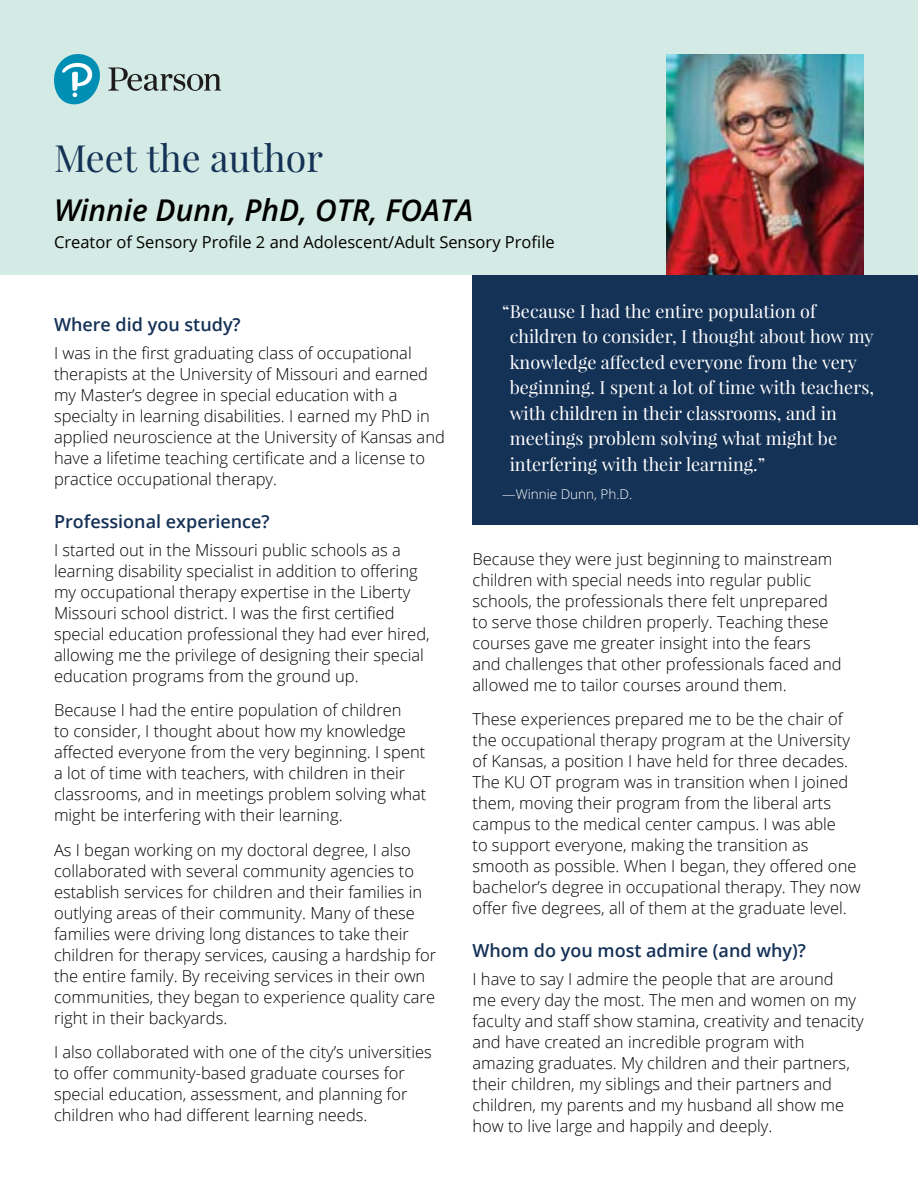
<style>
.page{position:relative;width:918px;height:1188px;background:#fff}
.page>*{position:absolute;margin:0;border:0;box-sizing:border-box;transform-origin:0 0}
.t1{font:37.5px "Playfair Display";color:#143156}
.t2{font:italic 600 30px "Open Sans";color:#000}
.t3{font:18px/25.5px "Playfair Display";color:#fff}
.t4{font:600 18px "Open Sans";color:#143156}
.t5{font:300 16.5px/21px "Open Sans";color:#000}
.t6{font:16.5px "Open Sans";color:#000}
.t7{font:300 13.5px "Open Sans";color:#fff}
</style>
<div class="page">
<div style="left:472px;top:270px;width:446px;height:255px;background:#143156"></div>
<div style="left:0;top:0;width:918px;height:274px;background:#d4eae4"></div>
<img style="left:666px;top:54px;width:198px;height:220px">
<svg style="left:54px;top:54px;width:167px;height:51px"></svg>
<h1 class="t1" style="left:54px;top:134px;width:271px">Meet the author</h1>
<h2 class="t2" style="left:54px;top:190px;width:421px">Winnie Dunn, PhD, OTR, FOATA</h2>
<p class="t6" style="left:54px;top:231px;width:502px">Creator of Sensory Profile 2 and Adolescent/Adult Sensory Profile</p>
<p class="t4" style="left:54px;top:312px;width:188px">Where did you study?</p>
<p class="t5" style="left:54px;top:342px;width:392px">I was in the first graduating class of occupational therapists at the University of Missouri and earned my Master’s degree in special education with a specialty in learning disabilities. I earned my PhD in applied neuroscience at the University of Kansas and have a lifetime teaching certificate and a license to practice occupational therapy.</p>
<p class="t4" style="left:54px;top:509px;width:217px">Professional experience?</p>
<p class="t5" style="left:54px;top:539px;width:377px">I started out in the Missouri public schools as a learning disability specialist in addition to offering my occupational therapy expertise in the Liberty Missouri school district. I was the first certified special education professional they had ever hired, allowing me the privilege of designing their special education programs from the ground up.</p>
<p class="t5" style="left:54px;top:699px;width:374px">Because I had the entire population of children<br>to consider, I thought about how my knowledge affected everyone from the very beginning. I spent a lot of time with teachers, with children in their classrooms, and in meetings problem solving what might be interfering with their learning.</p>
<p class="t5" style="left:54px;top:839px;width:384px">As I began working on my doctoral degree, I also collaborated with several community agencies to establish services for children and their families in outlying areas of their community. Many of these families were driving long distances to take their children for therapy services, causing a hardship for the entire family. By receiving services in their own communities, they began to experience quality care right in their backyards.</p>
<p class="t5" style="left:54px;top:1041px;width:379px">I also collaborated with one of the city’s universities to offer community-based graduate courses for special education, assessment, and planning for children who had different learning needs.</p>
<p class="t3" style="left:510px;top:298px;width:366px;text-indent:-8px">“Because I had the entire population of children to consider, I thought about how my knowledge affected everyone from the very beginning. I spent a lot of time with teachers, with children in their classrooms, and in meetings problem solving what might be interfering with their learning.”</p>
<p class="t7" style="left:502px;top:485px;width:132px">—Winnie Dunn, Ph.D.</p>
<p class="t5" style="left:473px;top:548px;width:371px">Because they were just beginning to mainstream children with special needs into regular public schools, the professionals there felt unprepared to serve those children properly. Teaching these courses gave me greater insight into the fears and challenges that other professionals faced and allowed me to tailor courses around them.</p>
<p class="t5" style="left:473px;top:708px;width:390px">These experiences prepared me to be the chair of the occupational therapy program at the University of Kansas, a position I have held for three decades.<br>The KU OT program was in transition when I joined them, moving their program from the liberal arts campus to the medical center campus. I was able<br>to support everyone, making the transition as smooth as possible. When I began, they offered one bachelor’s degree in occupational therapy. They now offer five degrees, all of them at the graduate level.</p>
<p class="t4" style="left:472px;top:938px;width:335px">Whom do you most admire (and why)?</p>
<p class="t5" style="left:472px;top:968px;width:393px">I have to say I admire the people that are around<br>me every day the most. The men and women on my faculty and staff show stamina, creativity and tenacity and have created an incredible program with amazing graduates. My children and their partners, their children, my siblings and their partners and children, my parents and my husband all show me how to live large and happily and deeply.</p>
</div>
